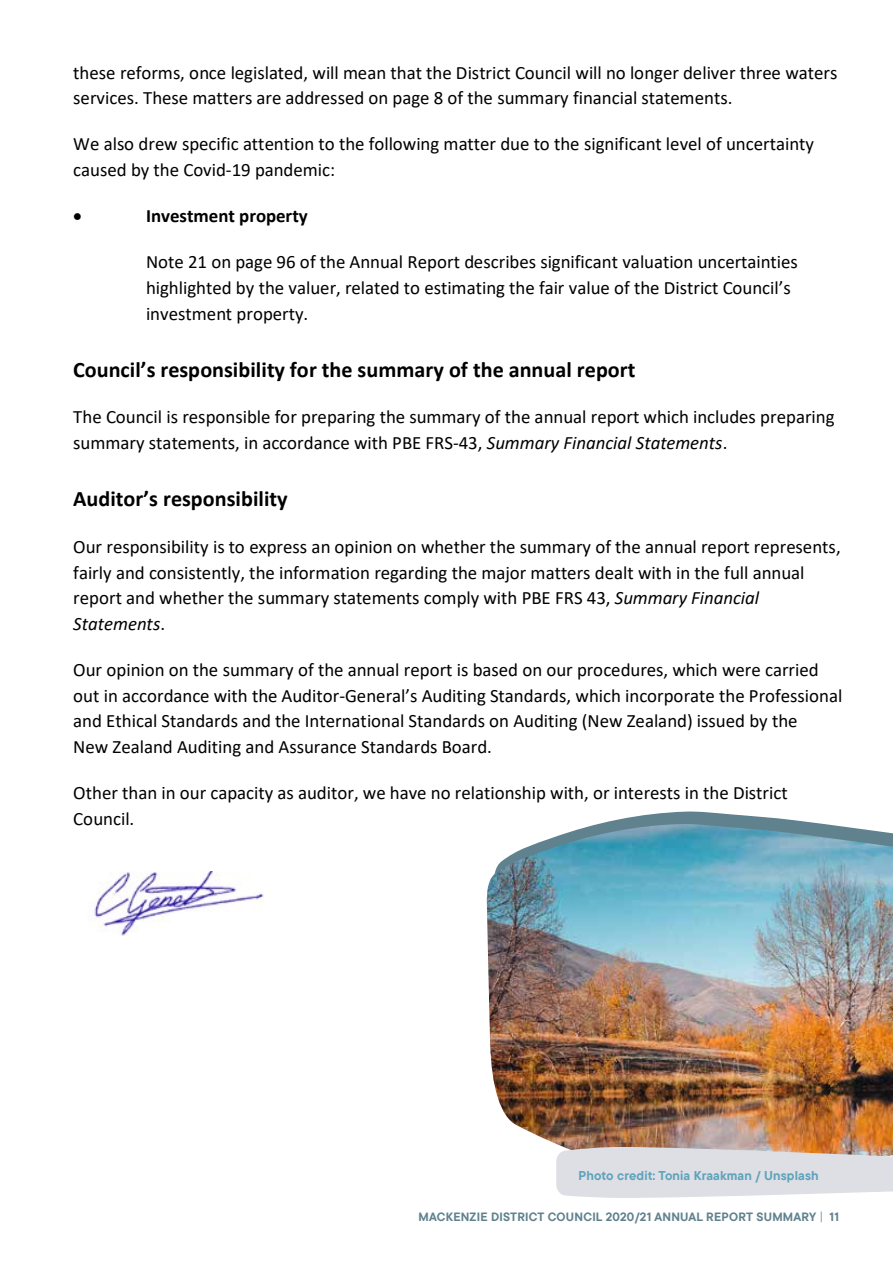
<style>
.page{position:relative;width:893px;height:1263px;background:#fff}
.page>*{position:absolute;margin:0;border:0;box-sizing:border-box;transform-origin:0 0}
.t1{font:700 22.2px "Calibri";color:#000}
.t2{font:18.9px/25.7px "Calibri";color:#000}
.t3{font:700 18.9px "Calibri";letter-spacing:-.005em;color:#000}
.t4{font:18.9px "Symbol";color:#000}
.t5{font:700 12.75px "TT Commons Pro";letter-spacing:.01em;color:#5ea3bc}
.t6{font:700 12px "TT Commons Pro";letter-spacing:.02em;color:#60818e}
.s1{font-style:italic}
.s2{font-weight:400}
</style>
<div class="page">
<img style="left:91px;top:871px;width:173px;height:64px">
<svg style="left:599px;top:811px;width:224px;height:13px;fill:#60818e"></svg>
<img style="left:486px;top:824px;width:407px;height:323px">
<svg style="left:556px;top:1147px;width:337px;height:51px"></svg>
<p class="t2" style="left:73px;top:59px;width:766px">these reforms, once legislated, will mean that the District Council will no longer deliver three waters services. These matters are addressed on page 8 of the summary financial statements.</p>
<p class="t2" style="left:73px;top:131px;width:742px">We also drew specific attention to the following matter due to the significant level of uncertainty caused by the Covid-19 pandemic:</p>
<p class="t4" style="left:73px;top:203px;width:10px">•</p>
<p class="t3" style="left:146px;top:203px;width:163px">Investment property</p>
<p class="t2" style="left:146px;top:249px;width:653px">Note 21 on page 96 of the Annual Report describes significant valuation uncertainties highlighted by the valuer, related to estimating the fair value of the District Council’s investment property.</p>
<p class="t1" style="left:73px;top:353px;width:564px">Council’s responsibility for the summary of the annual report</p>
<p class="t2" style="left:73px;top:404px;width:763px">The Council is responsible for preparing the summary of the annual report which includes preparing summary statements, in accordance with PBE FRS-43, <span class="s1">Summary Financial Statements</span>.</p>
<p class="t1" style="left:73px;top:483px;width:216px">Auditor’s responsibility</p>
<p class="t2" style="left:73px;top:533px;width:769px">Our responsibility is to express an opinion on whether the summary of the annual report represents, fairly and consistently, the information regarding the major matters dealt with in the full annual report and whether the summary statements comply with PBE FRS 43, <span class="s1">Summary Financial Statements</span>.</p>
<p class="t2" style="left:73px;top:656px;width:771px">Our opinion on the summary of the annual report is based on our procedures, which were carried out in accordance with the Auditor-General’s Auditing Standards, which incorporate the Professional and Ethical Standards and the International Standards on Auditing (New Zealand) issued by the<br>New Zealand Auditing and Assurance Standards Board.</p>
<p class="t2" style="left:73px;top:779px;width:716px">Other than in our capacity as auditor, we have no relationship with, or interests in the District<br>Council.</p>
<p class="t5" style="left:578px;top:1166px;width:242px">Photo credit: Tonia Kraakman / Unsplash</p>
<p class="t6" style="left:418px;top:1208px;width:422px">MACKENZIE DISTRICT COUNCIL 2020/21 ANNUAL REPORT SUMMARY <span class="s2">|</span> 11</p>
</div>
